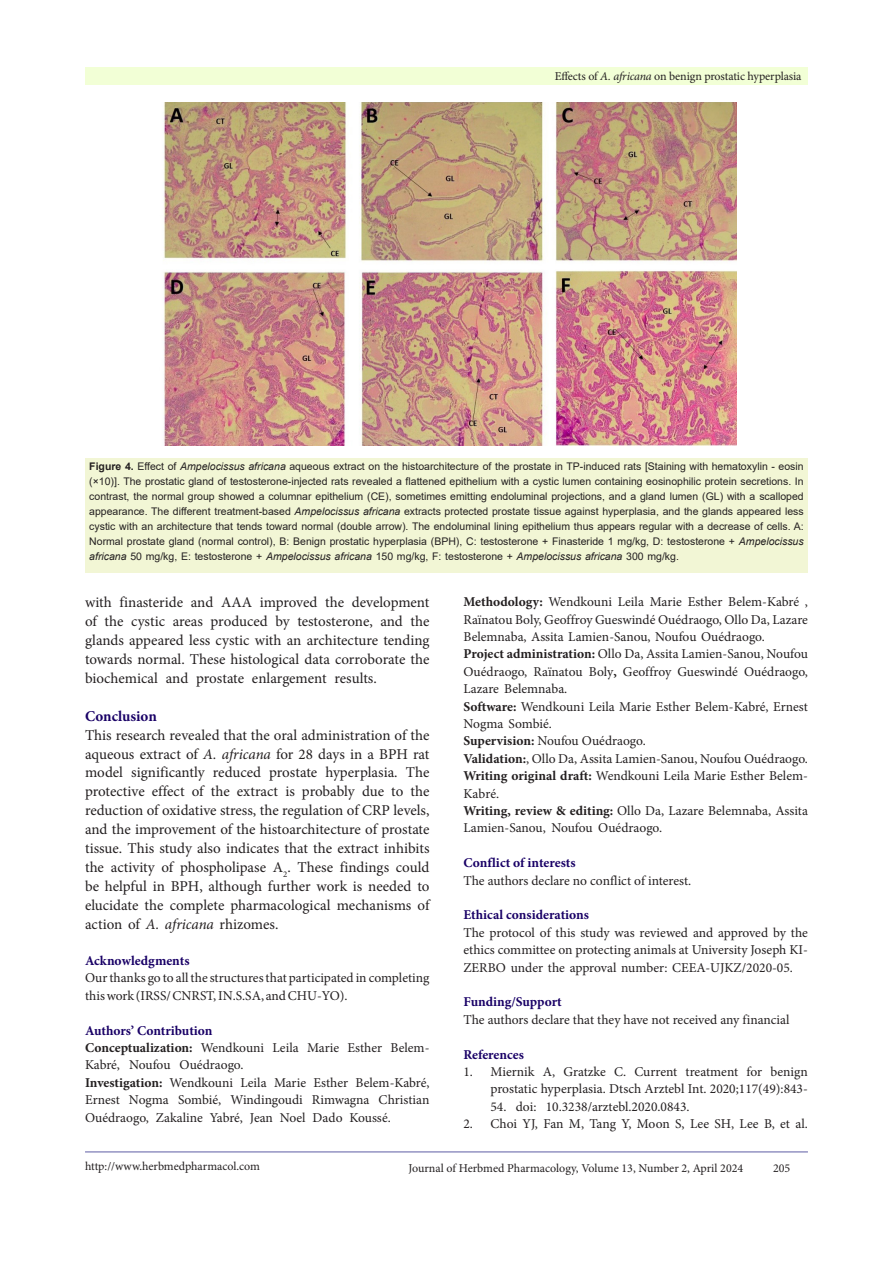
<style>
.page{position:relative;width:893px;height:1263px;background:#fff}
.page>*{position:absolute;margin:0;border:0;box-sizing:border-box;transform-origin:0 0}
.t1{font:15px/18.9px "Minion Pro";color:#231f20;text-align:justify}
.t2{font:700 15px "Minion Pro";color:#190066}
.t3{font:13.5px/17.4px "Minion Pro";color:#231f20}
.t4{font:700 13.5px "Minion Pro";color:#190066}
.t5{font:12px "Minion Pro";letter-spacing:-.005em;color:#231f20}
.t6{font:10.5px/15px "Arial";color:#231f20;text-align:justify}
.s1{font-style:italic}
.s2{font-weight:700}
</style>
<div class="page">
<hr style="left:85px;top:1152px;width:723px;height:1px;background:#5e5ca5">
<div style="left:85px;top:68px;width:723px;height:17px;background:#f2ffd6"></div>
<img style="left:163px;top:102px;width:573px;height:344px">
<div style="left:85px;top:458px;width:723px;height:114px;background:#f2f6d5"></div>
<p class="t5" style="left:555px;top:68px;width:248px">Effects of <span class="s1">A. africana</span> on benign prostatic hyperplasia</p>
<p class="t6" style="left:89px;top:458px;width:716px"><span class="s2">Figure 4.</span> Effect of <span class="s1">Ampelocissus africana</span> aqueous extract on the histoarchitecture of the prostate in TP-induced rats [Staining with hematoxylin - eosin (×10)]. The prostatic gland of testosterone-injected rats revealed a flattened epithelium with a cystic lumen containing eosinophilic protein secretions. In contrast, the normal group showed a columnar epithelium (CE), sometimes emitting endoluminal projections, and a gland lumen (GL) with a scalloped appearance. The different treatment-based <span class="s1">Ampelocissus africana</span> extracts protected prostate tissue against hyperplasia, and the glands appeared less cystic with an architecture that tends toward normal (double arrow). The endoluminal lining epithelium thus appears regular with a decrease of cells. A:<br>Normal prostate gland (normal control), B: Benign prostatic hyperplasia (BPH), C: testosterone + Finasteride 1 mg/kg, D: testosterone + <span class="s1">Ampelocissus africana</span> 50 mg/kg, E: testosterone + <span class="s1">Ampelocissus africana</span> 150 mg/kg, F: testosterone + <span class="s1">Ampelocissus africana</span> 300 mg/kg.</p>
<p class="t1" style="left:85px;top:593px;width:346px">with finasteride and AAA improved the development of the cystic areas produced by testosterone, and the glands appeared less cystic with an architecture tending towards normal. These histological data corroborate the biochemical and prostate enlargement results.</p>
<p class="t2" style="left:85px;top:705px;width:73px">Conclusion</p>
<p class="t1" style="left:85px;top:725px;width:346px">This research revealed that the oral administration of the aqueous extract of <span class="s1">A. africana</span> for 28 days in a BPH rat model significantly reduced prostate hyperplasia. The protective effect of the extract is probably due to the reduction of oxidative stress, the regulation of CRP levels, and the improvement of the histoarchitecture of prostate tissue. This study also indicates that the extract inhibits the activity of phospholipase A<sub>2</sub>. These findings could be helpful in BPH, although further work is needed to elucidate the complete pharmacological mechanisms of action of <span class="s1">A. africana</span> rhizomes.</p>
<p class="t4" style="left:85px;top:951px;width:106px">Acknowledgments</p>
<p class="t3" style="left:85px;top:969px;width:346px">Our thanks go to all the structures that participated in completing this work (IRSS/ CNRST, IN.S.SA, and CHU-YO).</p>
<p class="t4" style="left:85px;top:1021px;width:129px">Authors’ Contribution</p>
<p class="t3" style="left:85px;top:1039px;width:346px"><span class="s2">Conceptualization:</span> Wendkouni Leila Marie Esther Belem-<br>Kabré, Noufou Ouédraogo.</p>
<p class="t3" style="left:85px;top:1074px;width:346px;text-align:justify"><span class="s2">Investigation:</span> Wendkouni Leila Marie Esther Belem-Kabré, Ernest Nogma Sombié, Windingoudi Rimwagna Christian Ouédraogo, Zakaline Yabré, Jean Noel Dado Koussé.</p>
<p class="t3" style="left:463px;top:593px;width:346px;text-align:justify"><span class="s2">Methodology:</span> Wendkouni Leila Marie Esther Belem-Kabré , Raïnatou Boly, Geoffroy Gueswindé Ouédraogo, Ollo Da, Lazare Belemnaba, Assita Lamien-Sanou, Noufou Ouédraogo.</p>
<p class="t3" style="left:463px;top:645px;width:346px;text-align:justify"><span class="s2">Project administration:</span> Ollo Da, Assita Lamien-Sanou, Noufou Ouédraogo, Raïnatou Boly<span class="s2">,</span> Geoffroy Gueswindé Ouédraogo, Lazare Belemnaba.</p>
<p class="t3" style="left:463px;top:698px;width:346px"><span class="s2">Software:</span> Wendkouni Leila Marie Esther Belem-Kabré, Ernest<br>Nogma Sombié.</p>
<p class="t3" style="left:463px;top:732px;width:184px"><span class="s2">Supervision:</span> Noufou Ouédraogo.</p>
<p class="t3" style="left:463px;top:750px;width:346px"><span class="s2">Validation:</span>, Ollo Da, Assita Lamien-Sanou, Noufou Ouédraogo.</p>
<p class="t3" style="left:463px;top:767px;width:346px"><span class="s2">Writing original draft:</span> Wendkouni Leila Marie Esther Belem-<br>Kabré.</p>
<p class="t3" style="left:463px;top:802px;width:346px"><span class="s2">Writing, review &amp; editing:</span> Ollo Da, Lazare Belemnaba, Assita<br>Lamien-Sanou, Noufou Ouédraogo.</p>
<p class="t4" style="left:463px;top:853px;width:114px">Conflict of interests</p>
<p class="t3" style="left:463px;top:872px;width:229px">The authors declare no conflict of interest.</p>
<p class="t4" style="left:463px;top:906px;width:127px">Ethical considerations</p>
<p class="t3" style="left:463px;top:924px;width:346px;text-align:justify">The protocol of this study was reviewed and approved by the ethics committee on protecting animals at University Joseph KI-ZERBO under the approval number: CEEA-UJKZ/2020-05.</p>
<p class="t4" style="left:463px;top:993px;width:100px">Funding/Support</p>
<p class="t3" style="left:463px;top:1011px;width:328px">The authors declare that they have not received any financial</p>
<p class="t4" style="left:463px;top:1045px;width:62px">References</p>
<p class="t3" style="left:463px;top:1063px;width:346px;text-align:right">1. Miernik A, Gratzke C. Current treatment for benign prostatic hyperplasia. Dtsch Arztebl Int. 2020;117(49):843-</p>
<p class="t3" style="left:490px;top:1098px;width:201px">54. doi: 10.3238/arztebl.2020.0843.</p>
<p class="t3" style="left:463px;top:1115px;width:346px">2. Choi YJ, Fan M, Tang Y, Moon S, Lee SH, Lee B, et al.</p>
<p class="t5" style="left:85px;top:1158px;width:177px">http://www.herbmedpharmacol.com</p>
<p class="t5" style="left:408px;top:1160px;width:336px">Journal of Herbmed Pharmacology, Volume 13, Number 2, April 2024</p>
<p class="t5" style="left:773px;top:1160px;width:19px">205</p>
</div>
